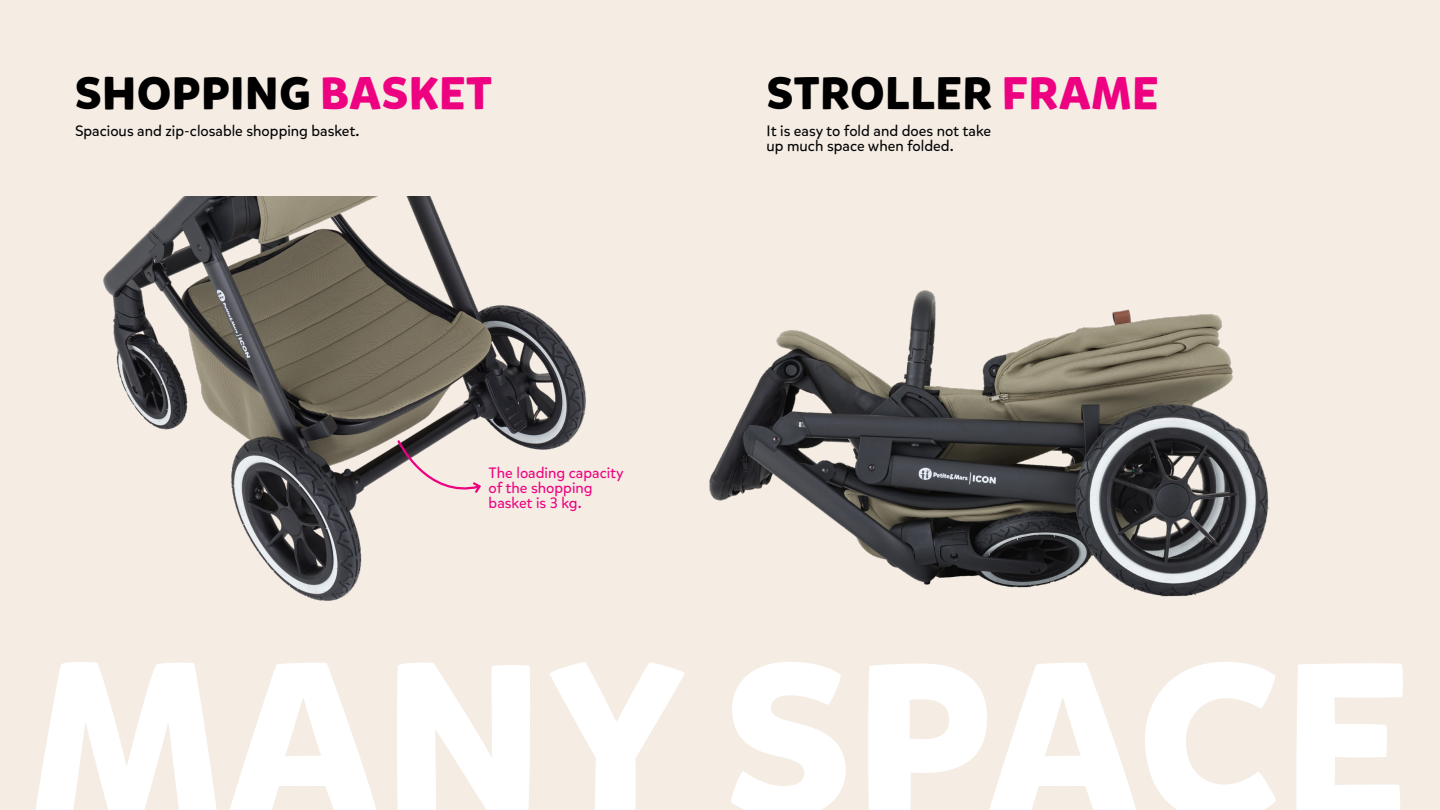
<style>
.page{position:relative;width:1440px;height:810px;background:#f5ece3}
.page>*{position:absolute;margin:0;border:0;box-sizing:border-box;transform-origin:0 0}
.t1{font:700 218.1px "Mikado";letter-spacing:.015em;color:#fff}
.t2{font:700 45.3px "Mikado";letter-spacing:.015em;color:#000}
.t3{font:15px/15px "Mikado";color:#000}
.t4{font:15px/15px "Mikado";color:#ed0181}
.s1{color:#ed0181}
</style>
<div class="page">
<img style="left:103px;top:196px;width:483px;height:405px">
<img style="left:709px;top:290px;width:560px;height:307px">
<svg style="left:396px;top:439px;width:87px;height:61px"></svg>
<h2 class="t2" style="left:75px;top:65px;width:418px">SHOPPING <span class="s1">BASKET</span></h2>
<p class="t3" style="left:75px;top:124px;width:286px">Spacious and zip-closable shopping basket.</p>
<p class="t4" style="left:489px;top:465px;width:137px">The loading capacity of the shopping basket is 3 kg.</p>
<h2 class="t2" style="left:767px;top:65px;width:393px">STROLLER <span class="s1">FRAME</span></h2>
<p class="t3" style="left:766px;top:124px;width:226px">It is easy to fold and does not take up much space when folded.</p>
<h1 class="t1" style="left:30px;top:604px;width:1381px">MANY SPACE</h1>
</div>
